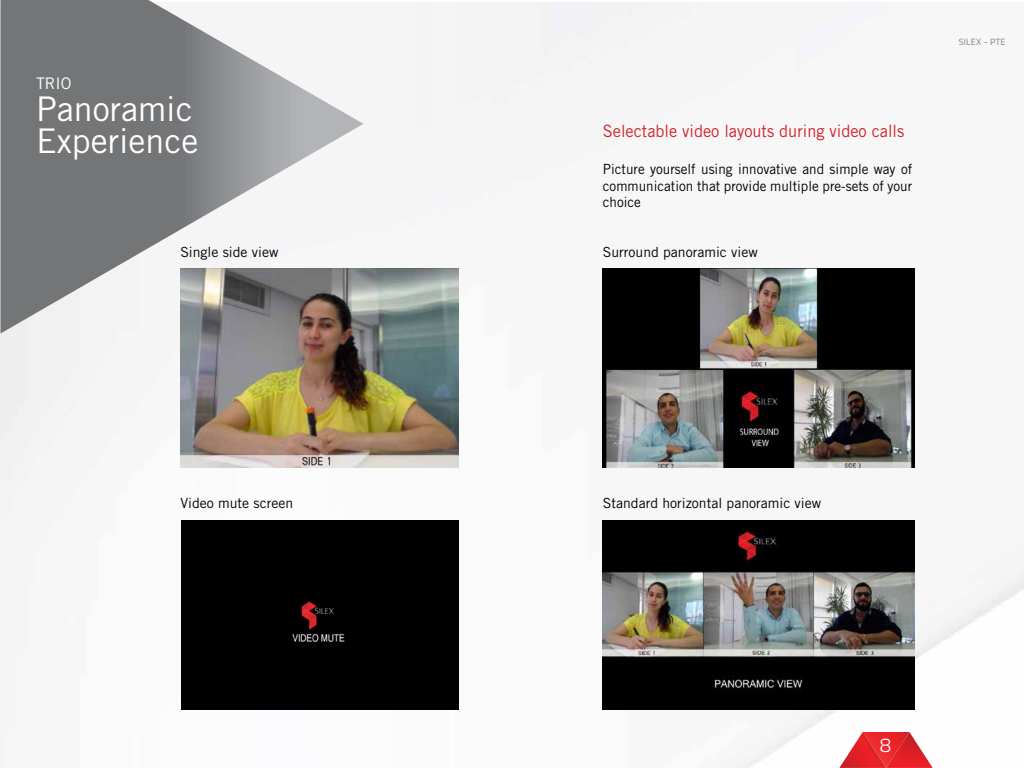
<style>
.page{position:relative;width:1024px;height:768px;background:#fff}
.page>*{position:absolute;margin:0;border:0;box-sizing:border-box;transform-origin:0 0}
.t1{font:34px/32px "Trade Gothic LT Std";color:#fff}
.t2{font:300 20px "Titillium Text 22 L";color:#fff}
.t3{font:17px "Trade Gothic LT Std";color:#d2232a;scale:.96 1}
.t4{font:16px "Trade Gothic LT Std";color:#fff}
.t5{font:14px/16.8px "Trade Gothic LT Std";color:#000;text-align:justify;scale:.96 1}
.t6{font:14px "Trade Gothic LT Std";color:#000}
.t7{font:9px "Titillium Text 22 L";letter-spacing:.02em;color:#808285}
</style>
<div class="page">
<img style="left:0;top:3px;width:1024px;height:765px">
<svg style="left:0;top:0;width:363px;height:334px"></svg>
<img style="left:181px;top:268px;width:278px;height:200px">
<img style="left:603px;top:268px;width:312px;height:200px">
<div style="left:181px;top:520px;width:277px;height:189px;background:#000"></div>
<svg style="left:839px;top:732px;width:94px;height:36px"></svg>
<img style="left:603px;top:521px;width:312px;height:188px">
<p class="t4" style="left:36px;top:74px;width:37px">TRIO</p>
<h1 class="t1" style="left:36px;top:92px;width:164px">Panoramic<br>Experience</h1>
<p class="t3" style="left:603px;top:120px;width:316px">Selectable video layouts during video calls</p>
<p class="t5" style="left:603px;top:160px;width:324px">Picture yourself using innovative and simple way of communication that provide multiple pre-sets of your choice</p>
<p class="t6" style="left:180px;top:243px;width:99px">Single side view</p>
<p class="t6" style="left:603px;top:243px;width:156px">Surround panoramic view</p>
<p class="t7" style="left:959px;top:35px;width:48px">SILEX - PTE</p>
<p class="t6" style="left:180px;top:495px;width:114px">Video mute screen</p>
<p class="t6" style="left:603px;top:495px;width:220px">Standard horizontal panoramic view</p>
<h2 class="t2" style="left:880px;top:730px;width:12px">8</h2>
</div>
